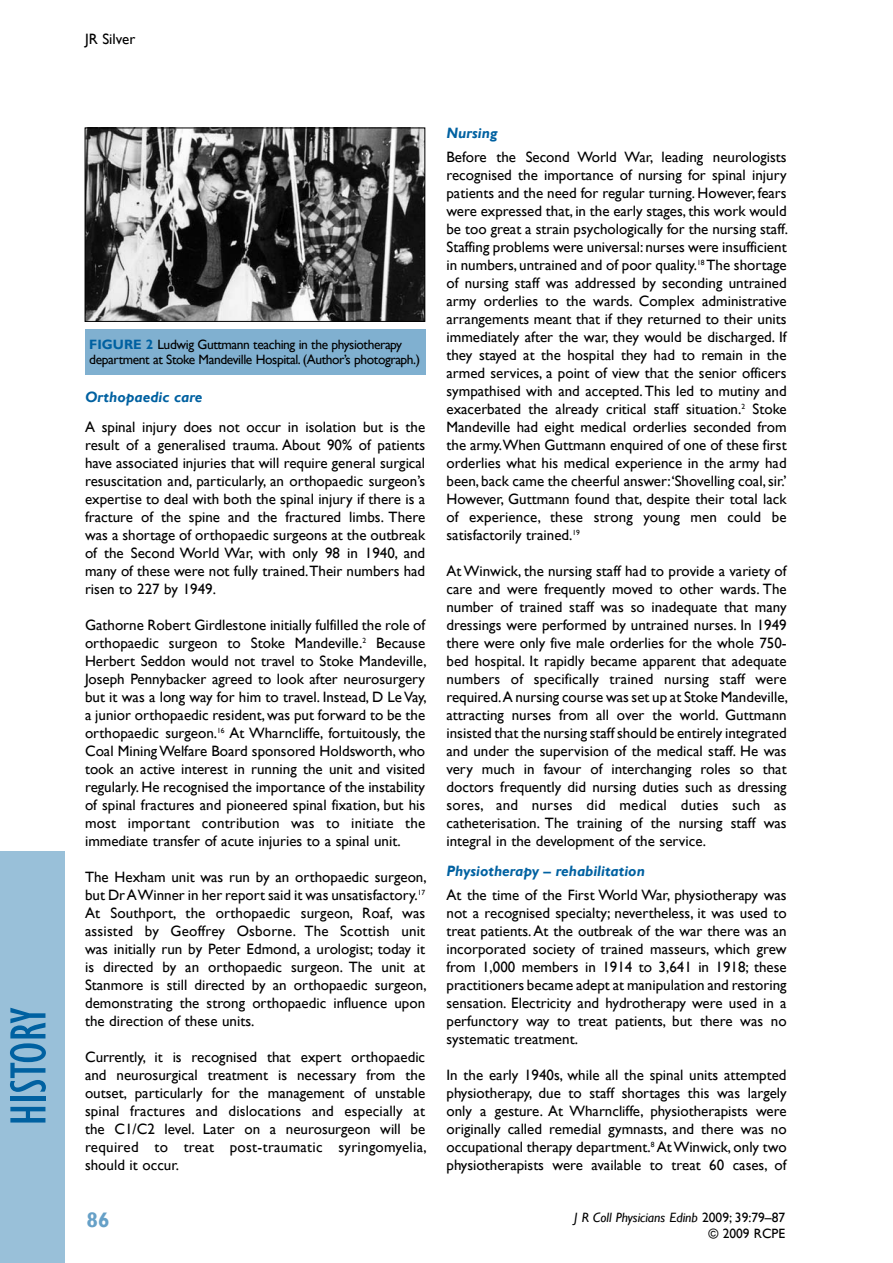
<style>
.page{position:relative;width:893px;height:1263px;background:#fff}
.page>*{position:absolute;margin:0;border:0;box-sizing:border-box;transform-origin:0 0}
.t1{font:condensed 52.5px "Gill Sans";color:#0061a1}
.t2{font:700 21px "Gill Sans";color:#66a0c7}
.t3{font:15px/18px "Gill Sans";color:#000;text-align:justify}
.t4{font:italic 700 15px "Gill Sans";color:#0061a1}
.t5{font:13.5px/15px "Gill Sans";letter-spacing:-.03em;color:#000}
.t6{font:13.5px/15.9px "Gill Sans";color:#000;text-align:right}
.s1{font-weight:700;color:#0061a1}
.s2{font-style:italic}
</style>
<div class="page">
<div style="left:0;top:851px;width:65px;height:412px;background:#99c0d9"></div>
<img style="left:87px;top:130px;width:336px;height:190px">
<div style="left:85px;top:128px;width:340px;height:194px;border:1px solid #000"></div>
<div style="left:85px;top:329px;width:340px;height:46px;background:#80b0d0"></div>
<h1 class="t1" style="left:-3px;top:1126px;width:120px;rotate:-90deg">history</h1>
<p class="t3" style="left:85px;top:31px;width:52px">JR Silver</p>
<p class="t5" style="left:89px;top:337px;width:332px"><span class="s1">FIGURE 2</span> Ludwig Guttmann teaching in the physiotherapy department at Stoke Mandeville Hospital. (Author’s photograph.)</p>
<p class="t4" style="left:85px;top:388px;width:119px">Orthopaedic care</p>
<p class="t3" style="left:85px;top:418px;width:342px">A spinal injury does not occur in isolation but is the result of a generalised trauma. About 90% of patients have associated injuries that will require general surgical resuscitation and, particularly, an orthopaedic surgeon’s expertise to deal with both the spinal injury if there is a fracture of the spine and the fractured limbs. There was a shortage of orthopaedic surgeons at the outbreak of the Second World War, with only 98 in 1940, and many of these were not fully trained.Their numbers had risen to 227 by 1949.</p>
<p class="t3" style="left:85px;top:616px;width:343px">Gathorne Robert Girdlestone initially fulfilled the role of orthopaedic surgeon to Stoke Mandeville.<sup>2</sup> Because Herbert Seddon would not travel to Stoke Mandeville, Joseph Pennybacker agreed to look after neurosurgery but it was a long way for him to travel. Instead, D Le Vay, a junior orthopaedic resident, was put forward to be the orthopaedic surgeon.<sup>16</sup> At Wharncliffe, fortuitously, the Coal Mining Welfare Board sponsored Holdsworth, who took an active interest in running the unit and visited regularly. He recognised the importance of the instability of spinal fractures and pioneered spinal fixation, but his most important contribution was to initiate the immediate transfer of acute injuries to a spinal unit.</p>
<p class="t3" style="left:85px;top:868px;width:343px">The Hexham unit was run by an orthopaedic surgeon, but Dr A Winner in her report said it was unsatisfactory.<sup>17<br></sup>At Southport, the orthopaedic surgeon, Roaf, was assisted by Geoffrey Osborne. The Scottish unit was initially run by Peter Edmond, a urologist; today it is directed by an orthopaedic surgeon. The unit at Stanmore is still directed by an orthopaedic surgeon, demonstrating the strong orthopaedic influence upon the direction of these units.</p>
<p class="t3" style="left:85px;top:1048px;width:343px">Currently, it is recognised that expert orthopaedic and neurosurgical treatment is necessary from the outset, particularly for the management of unstable spinal fractures and dislocations and especially at the C1/C2 level. Later on a neurosurgeon will be required to treat post-traumatic syringomyelia, should it occur.</p>
<h2 class="t2" style="left:87px;top:1207px;width:25px">86</h2>
<p class="t4" style="left:446px;top:124px;width:52px">Nursing</p>
<p class="t3" style="left:446px;top:148px;width:343px">Before the Second World War, leading neurologists recognised the importance of nursing for spinal injury patients and the need for regular turning. However, fears were expressed that, in the early stages, this work would be too great a strain psychologically for the nursing staff.<br>Staffing problems were universal: nurses were insufficient in numbers, untrained and of poor quality.<sup>18</sup> The shortage of nursing staff was addressed by seconding untrained army orderlies to the wards. Complex administrative arrangements meant that if they returned to their units immediately after the war, they would be discharged. If they stayed at the hospital they had to remain in the armed services, a point of view that the senior officers sympathised with and accepted. This led to mutiny and exacerbated the already critical staff situation.<sup>2</sup> Stoke Mandeville had eight medical orderlies seconded from the army.When Guttmann enquired of one of these first orderlies what his medical experience in the army had been, back came the cheerful answer:‘Shovelling coal, sir.’ However, Guttmann found that, despite their total lack of experience, these strong young men could be satisfactorily trained.<sup>19</sup></p>
<p class="t3" style="left:446px;top:562px;width:343px">At Winwick, the nursing staff had to provide a variety of care and were frequently moved to other wards. The number of trained staff was so inadequate that many dressings were performed by untrained nurses. In 1949 there were only five male orderlies for the whole 750- bed hospital. It rapidly became apparent that adequate numbers of specifically trained nursing staff were required. A nursing course was set up at Stoke Mandeville, attracting nurses from all over the world. Guttmann insisted that the nursing staff should be entirely integrated and under the supervision of the medical staff. He was very much in favour of interchanging roles so that doctors frequently did nursing duties such as dressing sores, and nurses did medical duties such as catheterisation. The training of the nursing staff was integral in the development of the service.</p>
<p class="t4" style="left:446px;top:862px;width:200px">Physiotherapy – rehabilitation</p>
<p class="t3" style="left:446px;top:886px;width:342px">At the time of the First World War, physiotherapy was not a recognised specialty; nevertheless, it was used to treat patients. At the outbreak of the war there was an incorporated society of trained masseurs, which grew from 1,000 members in 1914 to 3,641 in 1918; these practitioners became adept at manipulation and restoring sensation. Electricity and hydrotherapy were used in a perfunctory way to treat patients, but there was no systematic treatment.</p>
<p class="t3" style="left:446px;top:1066px;width:342px">In the early 1940s, while all the spinal units attempted physiotherapy, due to staff shortages this was largely only a gesture. At Wharncliffe, physiotherapists were originally called remedial gymnasts, and there was no occupational therapy department.<sup>8</sup> At Winwick, only two physiotherapists were available to treat 60 cases, of</p>
<p class="t6" style="left:574px;top:1210px;width:212px"><span class="s2">J R Coll Physicians Edinb</span> 2009; 39:79–87 © 2009 RCPE</p>
</div>
